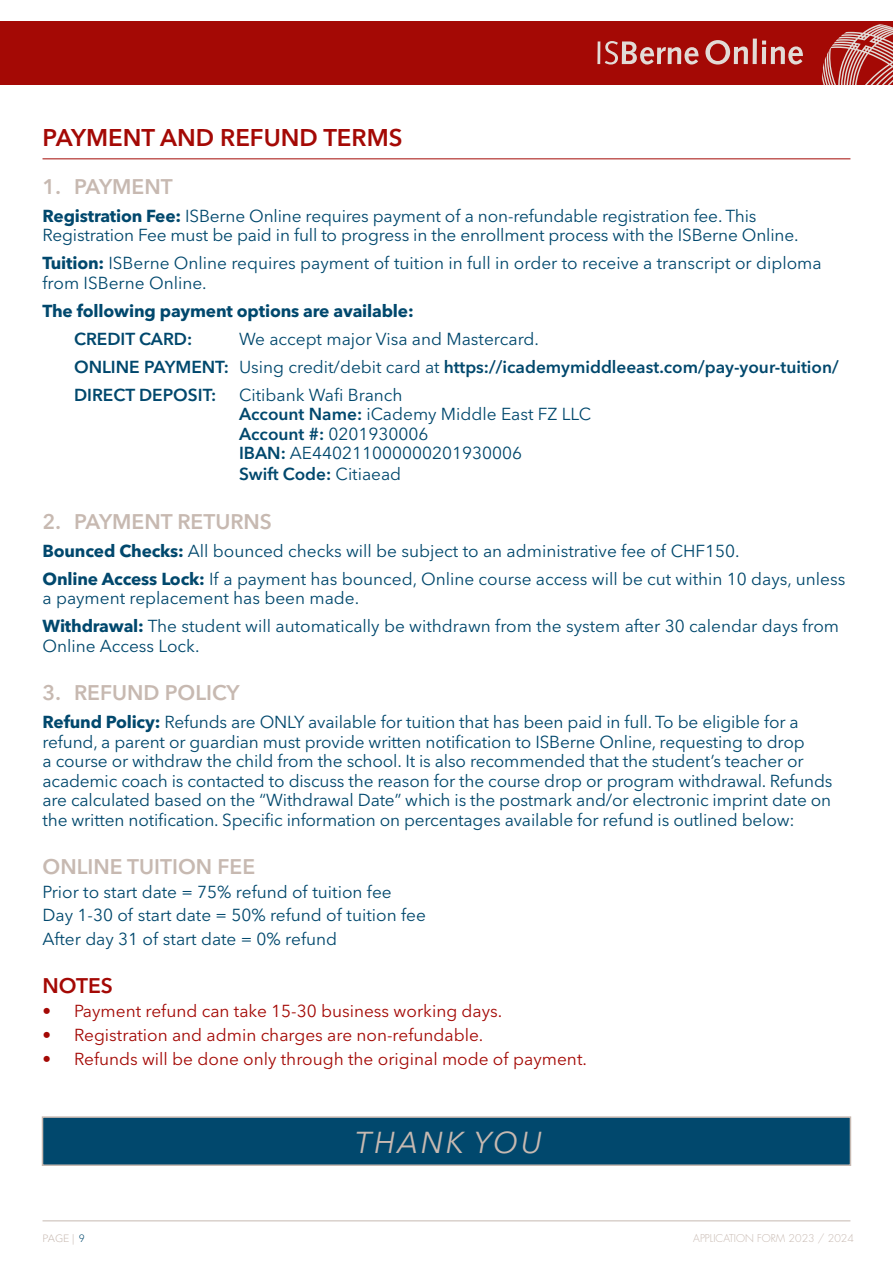
<style>
.page{position:relative;width:893px;height:1263px;background:#fff}
.page>*{position:absolute;margin:0;border:0;box-sizing:border-box;transform-origin:0 0}
.t1{font:italic 30px "Avenir Next LT Pro";letter-spacing:.08em;color:#c7b9b1}
.t2{font:600 24px "Avenir Next LT Pro";color:#a40905}
.t3{font:600 21px "Avenir Next LT Pro";color:#c7b9b1}
.t4{font:600 21px "Avenir Next LT Pro";color:#a40905}
.t5{font:17.25px/19.5px "Avenir Next LT Pro";letter-spacing:-.01em;color:#01486d}
.t6{font:17.25px "Avenir Next LT Pro";color:#a40905}
.t7{font:600 17.25px/28px "Avenir Next LT Pro";color:#01486d}
.t8{font:700 17.25px "Avenir Next LT Pro";letter-spacing:-.01em;color:#01486d}
.t9{font:300 10.5px "Futura LT";color:#c7b9b1}
.t10{font:300 10.5px "Avenir Next LT Pro";color:#c7b9b1}
.s1{font-weight:700}
.s2{font-weight:400}
.s3{font-weight:600}
.s4{color:#01486d}
</style>
<div class="page">
<div style="left:0;top:21px;width:893px;height:64px;background:#a40905"></div>
<hr style="left:597px;top:41px;width:3px;height:23px;background:#e2dbd6">
<svg style="left:605px;top:41px;width:93px;height:24px"></svg>
<svg style="left:705px;top:40px;width:43px;height:25px"></svg>
<svg style="left:753px;top:39px;width:4px;height:25px"></svg>
<svg style="left:762px;top:41px;width:41px;height:24px"></svg>
<svg style="left:822px;top:24px;width:71px;height:61px"></svg>
<hr style="left:43px;top:1220px;width:807px;height:1px;background:#c7b9b1">
<svg style="left:41px;top:1116px;width:811px;height:50px;background:#0f5072"></svg>
<hr style="left:43px;top:158px;width:807px;height:1px;background:#a40905">
<h2 class="t2" style="left:43px;top:123px;width:362px">PAYMENT AND REFUND TERMS</h2>
<p class="t3" style="left:43px;top:174px;width:132px">1. PAYMENT</p>
<p class="t5" style="left:43px;top:206px;width:757px"><span class="s1">Registration Fee:</span> ISBerne Online requires payment of a non-refundable registration fee. This<br>Registration Fee must be paid in full to progress in the enrollment process with the ISBerne Online.</p>
<p class="t5" style="left:43px;top:254px;width:781px"><span class="s1">Tuition:</span> ISBerne Online requires payment of tuition in full in order to receive a transcript or diploma from ISBerne Online.</p>
<p class="t8" style="left:43px;top:300px;width:373px">The following payment options are available:</p>
<p class="t7" style="left:74px;top:325px;width:120px">CREDIT CARD:</p>
<p class="t7" style="left:74px;top:325px;width:766px;text-indent:165px"><span class="s2">We accept major Visa and Mastercard.<br></span>ONLINE PAYMENT: <span class="s2">Using credit/debit card at</span> https://icademymiddleeast.com/pay-your-tuition/<br>DIRECT DEPOSIT:</p>
<p class="t5" style="left:239px;top:385px;width:354px">Citibank Wafi Branch<br><span class="s3">Account Name:</span> iCademy Middle East FZ LLC<br><span class="s3">Account #:</span> 0201930006<br><span class="s3">IBAN:</span> AE440211000000201930006<br><span class="s3">Swift Code:</span> Citiaead</p>
<p class="t3" style="left:43px;top:509px;width:231px">2. PAYMENT RETURNS</p>
<p class="t5" style="left:43px;top:537px;width:804px;line-height:28px"><span class="s1">Bounced Checks:</span> All bounced checks will be subject to an administrative fee of CHF150.<br><span class="s1">Online Access Lock:</span> If a payment has bounced, Online course access will be cut within 10 days, unless</p>
<p class="t5" style="left:43px;top:584px;width:798px;line-height:28px">a payment replacement has been made.<br><span class="s1">Withdrawal:</span> The student will automatically be withdrawn from the system after 30 calendar days from</p>
<p class="t5" style="left:43px;top:636px;width:158px">Online Access Lock.</p>
<p class="t3" style="left:43px;top:680px;width:198px">3. REFUND POLICY</p>
<p class="t5" style="left:43px;top:712px;width:792px"><span class="s1">Refund Policy:</span> Refunds are ONLY available for tuition that has been paid in full. To be eligible for a refund, a parent or guardian must provide written notification to ISBerne Online, requesting to drop<br>a course or withdraw the child from the school. It is also recommended that the student’s teacher or academic coach is contacted to discuss the reason for the course drop or program withdrawal. Refunds are calculated based on the “Withdrawal Date” which is the postmark and/or electronic imprint date on the written notification. Specific information on percentages available for refund is outlined below:</p>
<p class="t3" style="left:43px;top:854px;width:214px">ONLINE TUITION FEE</p>
<p class="t5" style="left:43px;top:880px;width:385px;line-height:23.7px">Prior to start date = 75% refund of tuition fee<br>Day 1-30 of start date = 50% refund of tuition fee<br>After day 31 of start date = 0% refund</p>
<p class="t4" style="left:43px;top:973px;width:72px">NOTES</p>
<p class="t6" style="left:43px;top:1001px;width:461px">• Payment refund can take 15-30 business working days.</p>
<p class="t6" style="left:43px;top:1025px;width:442px">• Registration and admin charges are non-refundable.</p>
<p class="t6" style="left:43px;top:1048px;width:546px">• Refunds will be done only through the original mode of payment.</p>
<h1 class="t1" style="left:355px;top:1124px;width:188px">THANK YOU</h1>
<p class="t10" style="left:43px;top:1232px;width:44px">PAGE | <span class="s4">9</span></p>
<p class="t9" style="left:693px;top:1231px;width:162px">APPLICATION FORM 2023 / 2024</p>
</div>
